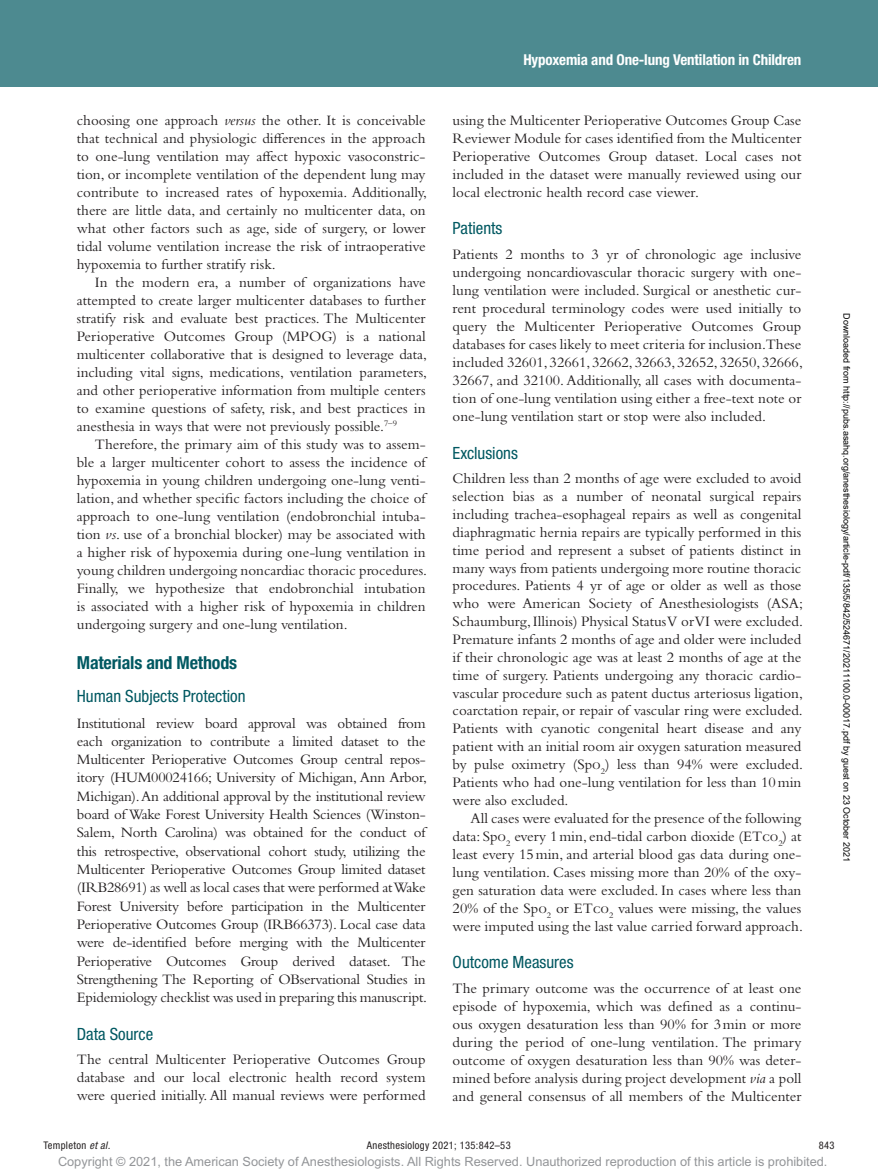
<style>
.page{position:relative;width:878px;height:1175px;background:#fff}
.page>*{position:absolute;margin:0;border:0;box-sizing:border-box;transform-origin:0 0}
.t1{font:700 condensed 18px "Helvetica Neue LT Std";letter-spacing:-.01em;color:#005861}
.t2{font:condensed 16.8px "Helvetica Neue LT Std";color:#005861}
.t3{font:15px/18px "Bembo Std";color:#231f20;text-align:justify}
.t4{font:700 condensed 15px "Helvetica Neue LT Std";letter-spacing:-.01em;color:#fff}
.t5{font:12.75px "Arial MT Std";color:#939598}
.t6{font:condensed 10.5px "Helvetica Neue LT Std";letter-spacing:.03em;color:#231f20}
.t7{font:9px "Arial";color:#000}
.s1{font-style:italic}
</style>
<div class="page">
<div style="left:0;top:0;width:878px;height:86px;background:#4d8a90"></div>
<p class="t3" style="left:77px;top:111px;width:352px">choosing one approach <span class="s1">versus</span> the other. It is conceivable that technical and physiologic differences in the approach to one-lung ventilation may affect hypoxic vasoconstric&shy;tion, or incomplete ventilation of the dependent lung may contribute to increased rates of hypoxemia. Additionally, there are little data, and certainly no multicenter data, on what other factors such as age, side of surgery, or lower tidal volume ventilation increase the risk of intraoperative hypoxemia to further stratify risk.</p>
<p class="t3" style="left:77px;top:273px;width:352px;text-indent:18px">In the modern era, a number of organizations have attempted to create larger multicenter databases to further stratify risk and evaluate best practices. The Multicenter Perioperative Outcomes Group (MPOG) is a national multicenter collaborative that is designed to leverage data, including vital signs, medications, ventilation parameters, and other perioperative information from multiple centers to examine questions of safety, risk, and best practices in anesthesia in ways that were not previously possible.<sup>7–9</sup></p>
<p class="t3" style="left:77px;top:435px;width:352px;text-indent:18px">Therefore, the primary aim of this study was to assem&shy;ble a larger multicenter cohort to assess the incidence of hypoxemia in young children undergoing one-lung venti&shy;lation, and whether specific factors including the choice of approach to one-lung ventilation (endobronchial intuba&shy;tion <span class="s1">vs</span>. use of a bronchial blocker) may be associated with a higher risk of hypoxemia during one-lung ventilation in young children undergoing noncardiac thoracic procedures.<br>Finally, we hypothesize that endobronchial intubation is associated with a higher risk of hypoxemia in children undergoing surgery and one-lung ventilation.</p>
<p class="t1" style="left:77px;top:651px;width:162px">Materials and Methods</p>
<p class="t2" style="left:77px;top:687px;width:170px">Human Subjects Protection</p>
<p class="t3" style="left:77px;top:713px;width:352px">Institutional review board approval was obtained from each organization to contribute a limited dataset to the Multicenter Perioperative Outcomes Group central repos&shy;itory (HUM00024166; University of Michigan, Ann Arbor, Michigan). An additional approval by the institutional review board of Wake Forest University Health Sciences (Winston-Salem, North Carolina) was obtained for the conduct of this retrospective, observational cohort study, utilizing the Multicenter Perioperative Outcomes Group limited dataset (IRB28691) as well as local cases that were performed at Wake Forest University before participation in the Multicenter Perioperative Outcomes Group (IRB66373). Local case data were de-identified before merging with the Multicenter Perioperative Outcomes Group derived dataset. The Strengthening The Reporting of OBservational Studies in Epidemiology checklist was used in preparing this manuscript.</p>
<p class="t2" style="left:77px;top:1024px;width:78px">Data Source</p>
<p class="t3" style="left:77px;top:1050px;width:350px">The central Multicenter Perioperative Outcomes Group database and our local electronic health record system were queried initially. All manual reviews were performed</p>
<p class="t4" style="left:523px;top:51px;width:279px">Hypoxemia and One-lung Ventilation in Children</p>
<p class="t3" style="left:452px;top:111px;width:350px">using the Multicenter Perioperative Outcomes Group Case Reviewer Module for cases identified from the Multicenter Perioperative Outcomes Group dataset. Local cases not included in the dataset were manually reviewed using our local electronic health record case viewer.</p>
<p class="t2" style="left:452px;top:219px;width:51px">Patients</p>
<p class="t3" style="left:452px;top:245px;width:352px">Patients 2 months to 3 yr of chronologic age inclusive undergoing noncardiovascular thoracic surgery with one&shy;lung ventilation were included. Surgical or anesthetic cur&shy;rent procedural terminology codes were used initially to query the Multicenter Perioperative Outcomes Group databases for cases likely to meet criteria for inclusion.These included 32601, 32661, 32662, 32663, 32652, 32650, 32666, 32667, and 32100. Additionally, all cases with documenta&shy;tion of one-lung ventilation using either a free-text note or one-lung ventilation start or stop were also included.</p>
<p class="t2" style="left:452px;top:443px;width:67px">Exclusions</p>
<p class="t3" style="left:452px;top:469px;width:352px">Children less than 2 months of age were excluded to avoid selection bias as a number of neonatal surgical repairs including trachea-esophageal repairs as well as congenital diaphragmatic hernia repairs are typically performed in this time period and represent a subset of patients distinct in many ways from patients undergoing more routine thoracic procedures. Patients 4 yr of age or older as well as those who were American Society of Anesthesiologists (ASA; Schaumburg, Illinois) Physical Status V or VI were excluded.<br>Premature infants 2 months of age and older were included if their chronologic age was at least 2 months of age at the time of surgery. Patients undergoing any thoracic cardio&shy;vascular procedure such as patent ductus arteriosus ligation, coarctation repair, or repair of vascular ring were excluded.<br>Patients with cyanotic congenital heart disease and any patient with an initial room air oxygen saturation measured by pulse oximetry (Spo<sub>2</sub>) less than 94% were excluded.<br>Patients who had one-lung ventilation for less than 10min were also excluded.</p>
<p class="t3" style="left:452px;top:808px;width:352px;text-indent:18px">All cases were evaluated for the presence of the following data: Spo<sub>2</sub> every 1min, end-tidal carbon dioxide (ETco<sub>2</sub>) at least every 15min, and arterial blood gas data during one&shy;lung ventilation. Cases missing more than 20% of the oxy&shy;gen saturation data were excluded. In cases where less than 20% of the Spo<sub>2</sub> or ETco<sub>2</sub> values were missing, the values were imputed using the last value carried forward approach.</p>
<p class="t2" style="left:452px;top:952px;width:122px">Outcome Measures</p>
<p class="t3" style="left:452px;top:979px;width:350px">The primary outcome was the occurrence of at least one episode of hypoxemia, which was defined as a continu&shy;ous oxygen desaturation less than 90% for 3min or more during the period of one-lung ventilation. The primary outcome of oxygen desaturation less than 90% was deter&shy;mined before analysis during project development <span class="s1">via</span> a poll and general consensus of all members of the Multicenter</p>
<p class="t7" style="left:850px;top:313px;width:550px;rotate:90deg">Downloaded from http://pubs.asahq.org/anesthesiology/article-pdf/135/5/842/524671/20211100.0-00017.pdf by guest on 23 October 2021</p>
<p class="t6" style="left:44px;top:1139px;width:68px">Templeton <span class="s1">et al.</span></p>
<p class="t6" style="left:367px;top:1139px;width:145px">Anesthesiology 2021; 135:842–53</p>
<p class="t6" style="left:818px;top:1139px;width:17px">843</p>
<p class="t5" style="left:58px;top:1154px;width:771px">Copyright © 2021, the American Society of Anesthesiologists. All Rights Reserved. Unauthorized reproduction of this article is prohibited.</p>
</div>
